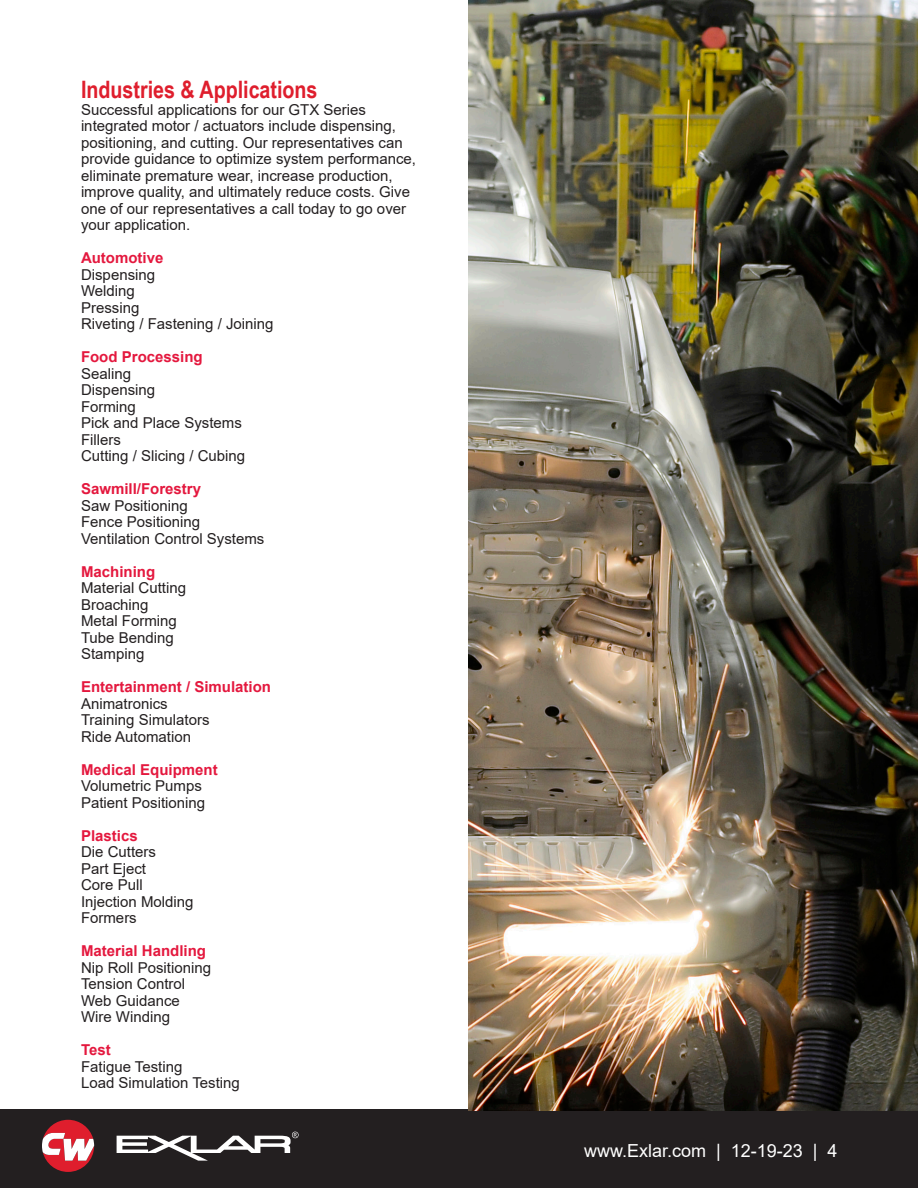
<style>
.page{position:relative;width:918px;height:1188px;background:#fff}
.page>*{position:absolute;margin:0;border:0;box-sizing:border-box;transform-origin:0 0}
.t1{font:700 24px "Arial Narrow";color:#df1e2d}
.t2{font:18px "Arial";color:#fff}
.t3{font:15px/16.5px "Arial";color:#231f20}
.t4{font:700 15px "Arial";color:#e4183e}
</style>
<div class="page">
<div style="left:0;top:1109px;width:918px;height:79px;background:#231f20"></div>
<svg style="left:42px;top:1120px;width:52px;height:52px"></svg>
<svg style="left:117px;top:1132px;width:182px;height:29px"></svg>
<img style="left:468px;top:0;width:450px;height:1110px">
<p class="t1" style="left:81px;top:72px;width:238px">Industries &amp; Applications</p>
<p class="t3" style="left:81px;top:101px;width:337px">Successful applications for our GTX Series integrated motor / actuators include dispensing, positioning, and cutting. Our representatives can provide guidance to optimize system performance, eliminate premature wear, increase production, improve quality, and ultimately reduce costs. Give one of our representatives a call today to go over your application.</p>
<p class="t4" style="left:81px;top:248px;width:84px">Automotive</p>
<p class="t3" style="left:81px;top:266px;width:76px">Dispensing</p>
<p class="t3" style="left:81px;top:283px;width:55px">Welding</p>
<p class="t3" style="left:81px;top:299px;width:60px">Pressing</p>
<p class="t3" style="left:81px;top:316px;width:194px">Riveting / Fastening / Joining</p>
<p class="t4" style="left:81px;top:347px;width:123px">Food Processing</p>
<p class="t3" style="left:81px;top:365px;width:52px">Sealing</p>
<p class="t3" style="left:81px;top:382px;width:76px">Dispensing</p>
<p class="t3" style="left:81px;top:398px;width:57px">Forming</p>
<p class="t3" style="left:81px;top:415px;width:162px">Pick and Place Systems</p>
<p class="t3" style="left:81px;top:431px;width:41px">Fillers</p>
<p class="t3" style="left:81px;top:448px;width:166px">Cutting / Slicing / Cubing</p>
<p class="t4" style="left:81px;top:479px;width:122px">Sawmill/Forestry</p>
<p class="t3" style="left:81px;top:497px;width:108px">Saw Positioning</p>
<p class="t3" style="left:81px;top:514px;width:121px">Fence Positioning</p>
<p class="t3" style="left:81px;top:530px;width:185px">Ventilation Control Systems</p>
<p class="t4" style="left:81px;top:561px;width:76px">Machining</p>
<p class="t3" style="left:81px;top:580px;width:107px">Material Cutting</p>
<p class="t3" style="left:81px;top:596px;width:69px">Broaching</p>
<p class="t3" style="left:81px;top:613px;width:97px">Metal Forming</p>
<p class="t3" style="left:81px;top:629px;width:94px">Tube Bending</p>
<p class="t3" style="left:81px;top:646px;width:65px">Stamping</p>
<p class="t4" style="left:81px;top:677px;width:192px">Entertainment / Simulation</p>
<p class="t3" style="left:81px;top:695px;width:88px">Animatronics</p>
<p class="t3" style="left:81px;top:712px;width:130px">Training Simulators</p>
<p class="t3" style="left:81px;top:728px;width:112px">Ride Automation</p>
<p class="t4" style="left:81px;top:759px;width:138px">Medical Equipment</p>
<p class="t3" style="left:81px;top:778px;width:122px">Volumetric Pumps</p>
<p class="t3" style="left:81px;top:794px;width:126px">Patient Positioning</p>
<p class="t4" style="left:81px;top:825px;width:58px">Plastics</p>
<p class="t3" style="left:81px;top:844px;width:77px">Die Cutters</p>
<p class="t3" style="left:81px;top:860px;width:67px">Part Eject</p>
<p class="t3" style="left:81px;top:877px;width:63px">Core Pull</p>
<p class="t3" style="left:81px;top:893px;width:114px">Injection Molding</p>
<p class="t3" style="left:81px;top:910px;width:57px">Formers</p>
<p class="t4" style="left:81px;top:941px;width:127px">Material Handling</p>
<p class="t3" style="left:81px;top:959px;width:132px">Nip Roll Positioning</p>
<p class="t3" style="left:81px;top:976px;width:106px">Tension Control</p>
<p class="t3" style="left:81px;top:992px;width:100px">Web Guidance</p>
<p class="t3" style="left:81px;top:1009px;width:91px">Wire Winding</p>
<p class="t4" style="left:81px;top:1040px;width:31px">Test</p>
<p class="t3" style="left:81px;top:1058px;width:103px">Fatigue Testing</p>
<p class="t3" style="left:81px;top:1075px;width:160px">Load Simulation Testing</p>
<p class="t2" style="left:584px;top:1138px;width:255px">www.Exlar.com | 12-19-23 | 4</p>
</div>
